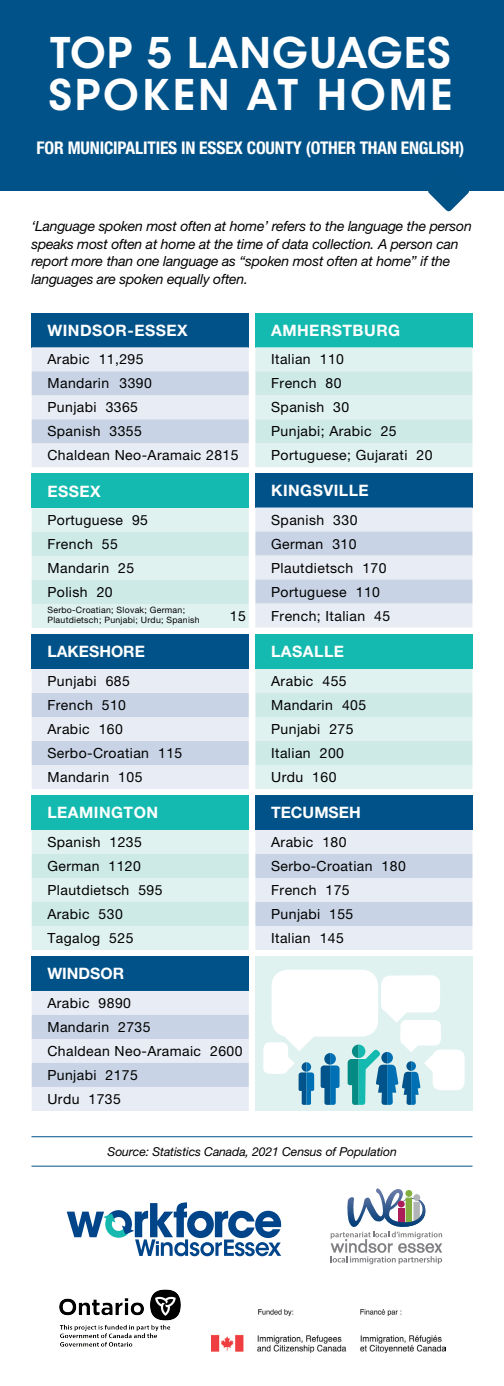
<style>
.page{position:relative;width:504px;height:1386px;background:#fff}
.page>*{position:absolute;margin:0;border:0;box-sizing:border-box;transform-origin:0 0}
.t1{font:600 42px/42px "ITC Avant Garde Std";letter-spacing:.025em;color:#fff}
.t2{font:700 condensed 17.5px "Helvetica Neue LT Pro";letter-spacing:-.01em;color:#fff}
.t3{font:700 15.75px "Helvetica Neue LT Pro";letter-spacing:.03em;color:#fff}
.t4{font:700 15.75px "Helvetica Neue LT Pro";color:#fff}
.t5{font:14px/24px "Helvetica Neue LT Pro";letter-spacing:.03em;color:#000}
.t6{font:italic 14px/17.5px "Helvetica Neue LT Pro";letter-spacing:-.015em;color:#000}
.t7{font:italic 12.25px "Helvetica Neue LT Pro";letter-spacing:-.01em;color:#000}
.t8{font:8.75px/10.5px "Helvetica Neue LT Pro";letter-spacing:.03em;color:#000}
</style>
<div class="page">
<div style="left:0;top:0;width:504px;height:191px;background:#005288"></div>
<hr style="left:32px;top:1136px;width:440px;height:1px;background:#005288">
<hr style="left:32px;top:1166px;width:440px;height:1px;background:#005288">
<svg style="left:331px;top:1188px;width:111px;height:76px"></svg>
<div style="left:32px;top:313px;width:217px;height:34px;background:#005288"></div>
<svg style="left:32px;top:347px;width:217px;height:120px"></svg>
<div style="left:32px;top:635px;width:217px;height:34px;background:#005288"></div>
<svg style="left:32px;top:669px;width:217px;height:120px"></svg>
<div style="left:255px;top:473px;width:217px;height:35px;background:#005288"></div>
<svg style="left:255px;top:508px;width:217px;height:119px"></svg>
<div style="left:255px;top:796px;width:217px;height:34px;background:#005288"></div>
<svg style="left:255px;top:830px;width:217px;height:120px"></svg>
<div style="left:32px;top:957px;width:217px;height:34px;background:#005288"></div>
<svg style="left:32px;top:991px;width:217px;height:120px"></svg>
<div style="left:255px;top:313px;width:217px;height:34px;background:#14baaf"></div>
<svg style="left:255px;top:347px;width:217px;height:120px"></svg>
<div style="left:32px;top:474px;width:217px;height:34px;background:#14baaf"></div>
<svg style="left:32px;top:508px;width:217px;height:120px"></svg>
<div style="left:255px;top:635px;width:217px;height:34px;background:#14baaf"></div>
<svg style="left:255px;top:669px;width:217px;height:120px"></svg>
<div style="left:32px;top:796px;width:217px;height:34px;background:#14baaf"></div>
<svg style="left:32px;top:830px;width:217px;height:120px"></svg>
<div style="left:255px;top:957px;width:217px;height:154px;background:#e0f2ef"></div>
<img style="left:211px;top:1310px;width:235px;height:42px">
<svg style="left:67px;top:1202px;width:215px;height:54px"></svg>
<img style="left:59px;top:1289px;width:122px;height:58px">
<svg style="left:263px;top:970px;width:202px;height:135px"></svg>
<svg style="left:428px;top:191px;width:42px;height:21px"></svg>
<h1 class="t1" style="left:48px;top:31px;width:406px">TOP 5 LANGUAGES<br>SPOKEN AT HOME</h1>
<p class="t2" style="left:37px;top:138px;width:429px">FOR MUNICIPALITIES IN ESSEX COUNTY (OTHER THAN ENGLISH)</p>
<p class="t6" style="left:32px;top:218px;width:442px">‘Language spoken most often at home’ refers to the language the person speaks most often at home at the time of data collection. A person can report more than one language as “spoken most often at home” if the languages are spoken equally often.</p>
<p class="t3" style="left:47px;top:320px;width:142px">WINDSOR-ESSEX</p>
<p class="t5" style="left:47px;top:347px;width:193px">Arabic 11,295<br>Mandarin 3390<br>Punjabi 3365<br>Spanish 3355<br>Chaldean Neo-Aramaic 2815</p>
<p class="t3" style="left:47px;top:481px;width:55px">ESSEX</p>
<p class="t5" style="left:47px;top:508px;width:102px">Portuguese 95<br>French 55<br>Mandarin 25<br>Polish 20</p>
<p class="t8" style="left:47px;top:604px;width:154px">Serbo-Croatian; Slovak; German;<br>Plautdietsch; Punjabi; Urdu; Spanish</p>
<p class="t4" style="left:47px;top:642px;width:99px">LAKESHORE</p>
<p class="t5" style="left:47px;top:669px;width:136px">Punjabi 685<br>French 510<br>Arabic 160<br>Serbo-Croatian 115<br>Mandarin 105</p>
<p class="t3" style="left:47px;top:803px;width:112px">LEAMINGTON</p>
<p class="t5" style="left:47px;top:830px;width:117px">Spanish 1235<br>German 1120<br>Plautdietsch 595<br>Arabic 530<br>Tagalog 525</p>
<p class="t5" style="left:230px;top:604px;width:17px">15</p>
<p class="t4" style="left:47px;top:964px;width:78px">WINDSOR</p>
<p class="t5" style="left:47px;top:991px;width:197px">Arabic 9890<br>Mandarin 2735<br>Chaldean Neo-Aramaic 2600<br>Punjabi 2175<br>Urdu 1735</p>
<p class="t3" style="left:271px;top:320px;width:130px">AMHERSTBURG</p>
<p class="t5" style="left:271px;top:347px;width:163px">Italian 110<br>French 80<br>Spanish 30<br>Punjabi; Arabic 25<br>Portuguese; Gujarati 20</p>
<p class="t3" style="left:271px;top:481px;width:99px">KINGSVILLE</p>
<p class="t5" style="left:271px;top:507px;width:121px">Spanish 330<br>German 310<br>Plautdietsch 170<br>Portuguese 110<br>French; Italian 45</p>
<p class="t3" style="left:271px;top:642px;width:74px">LASALLE</p>
<p class="t5" style="left:271px;top:669px;width:97px">Arabic 455<br>Mandarin 405<br>Punjabi 275<br>Italian 200<br>Urdu 160</p>
<p class="t4" style="left:271px;top:803px;width:91px">TECUMSEH</p>
<p class="t5" style="left:271px;top:830px;width:136px">Arabic 180<br>Serbo-Croatian 180<br>French 175<br>Punjabi 155<br>Italian 145</p>
<p class="t7" style="left:108px;top:1145px;width:291px">Source: Statistics Canada, 2021 Census of Population</p>
</div>
